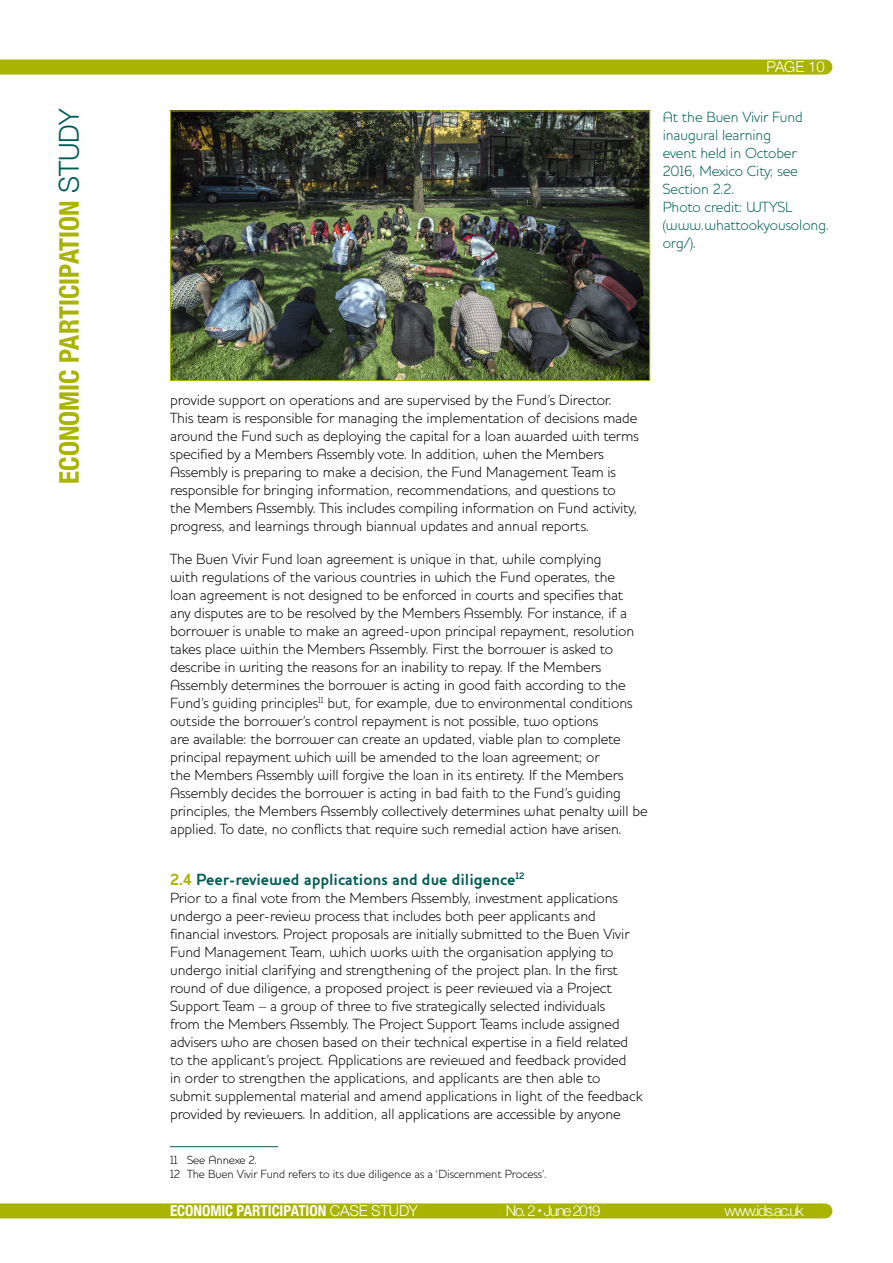
<style>
.page{position:relative;width:893px;height:1263px;background:#fff}
.page>*{position:absolute;margin:0;border:0;box-sizing:border-box;transform-origin:0 0}
.t1{font:700 condensed 27px "Helvetica Neue";color:#a8b400}
.t2{font:700 16.5px "Houschka";letter-spacing:-.005em;color:#005d55}
.t3{font:300 15px/18px "Houschka";letter-spacing:-.005em;color:#000}
.t4{font:300 15px/18px "Houschka";letter-spacing:-.005em;color:#005d55}
.t5{font:300 15px "Helvetica Neue";letter-spacing:-.08em;color:#fff}
.t6{font:700 condensed 15px "Helvetica Neue";letter-spacing:-.005em;color:#fff}
.t7{font:300 12px/13.5px "Houschka";letter-spacing:-.005em;color:#000}
.s1{font-weight:300;font-stretch:normal;font-size:27.6px;color:#005d55}
.s2{color:#a8b400}
.s3{font-weight:300;font-stretch:normal}
</style>
<div class="page">
<div style="left:0;top:1203px;width:825px;height:15px;background:#a8b400"></div>
<div style="left:0;top:60px;width:825px;height:15px;background:#a8b400"></div>
<hr style="left:170px;top:1146px;width:108px;height:1px;background:#005d55">
<img style="left:172px;top:113px;width:476px;height:266px">
<div style="left:170px;top:111px;width:480px;height:270px;border:1px solid #a8b400"></div>
<h1 class="t1" style="left:47px;top:484px;width:377px;rotate:-90deg">ECONOMIC PARTICIPATION <span class="s1">STUDY</span></h1>
<p class="t5" style="left:766px;top:55px;width:60px">PAGE 10</p>
<p class="t4" style="left:663px;top:108px;width:168px">At the Buen Vivir Fund inaugural learning<br>event held in October<br>2016, Mexico City; see<br>Section 2.2.<br>Photo credit: WTYSL (www.whattookyousolong. org/).</p>
<p class="t3" style="left:170px;top:391px;width:470px">provide support on operations and are supervised by the Fund’s Director.<br>This team is responsible for managing the implementation of decisions made around the Fund such as deploying the capital for a loan awarded with terms specified by a Members Assembly vote. In addition, when the Members Assembly is preparing to make a decision, the Fund Management Team is responsible for bringing information, recommendations, and questions to the Members Assembly. This includes compiling information on Fund activity, progress, and learnings through biannual updates and annual reports.</p>
<p class="t3" style="left:170px;top:550px;width:479px">The Buen Vivir Fund loan agreement is unique in that, while complying<br>with regulations of the various countries in which the Fund operates, the<br>loan agreement is not designed to be enforced in courts and specifies that<br>any disputes are to be resolved by the Members Assembly. For instance, if a borrower is unable to make an agreed-upon principal repayment, resolution takes place within the Members Assembly. First the borrower is asked to describe in writing the reasons for an inability to repay. If the Members Assembly determines the borrower is acting in good faith according to the Fund’s guiding principles<sup>11</sup> but, for example, due to environmental conditions outside the borrower’s control repayment is not possible, two options<br>are available: the borrower can create an updated, viable plan to complete principal repayment which will be amended to the loan agreement; or<br>the Members Assembly will forgive the loan in its entirety. If the Members Assembly decides the borrower is acting in bad faith to the Fund’s guiding principles, the Members Assembly collectively determines what penalty will be applied. To date, no conflicts that require such remedial action have arisen.</p>
<p class="t2" style="left:170px;top:869px;width:356px"><span class="s2">2.4</span> Peer-reviewed applications and due diligence<sup>12</sup></p>
<p class="t3" style="left:170px;top:889px;width:474px">Prior to a final vote from the Members Assembly, investment applications undergo a peer-review process that includes both peer applicants and financial investors. Project proposals are initially submitted to the Buen Vivir Fund Management Team, which works with the organisation applying to undergo initial clarifying and strengthening of the project plan. In the first round of due diligence, a proposed project is peer reviewed via a Project Support Team – a group of three to five strategically selected individuals<br>from the Members Assembly. The Project Support Teams include assigned advisers who are chosen based on their technical expertise in a field related to the applicant’s project. Applications are reviewed and feedback provided<br>in order to strengthen the applications, and applicants are then able to submit supplemental material and amend applications in light of the feedback provided by reviewers. In addition, all applications are accessible by anyone</p>
<p class="t7" style="left:170px;top:1153px;width:378px">11 See Annexe 2.<br>12 The Buen Vivir Fund refers to its due diligence as a ‘Discernment Process’.</p>
<p class="t6" style="left:170px;top:1198px;width:249px">ECONOMIC PARTICIPATION <span class="s3">CASE STUDY</span></p>
<p class="t5" style="left:506px;top:1199px;width:96px">No. 2 June 2019</p>
<p class="t5" style="left:724px;top:1199px;width:81px">www.ids.ac.uk</p>
</div>
